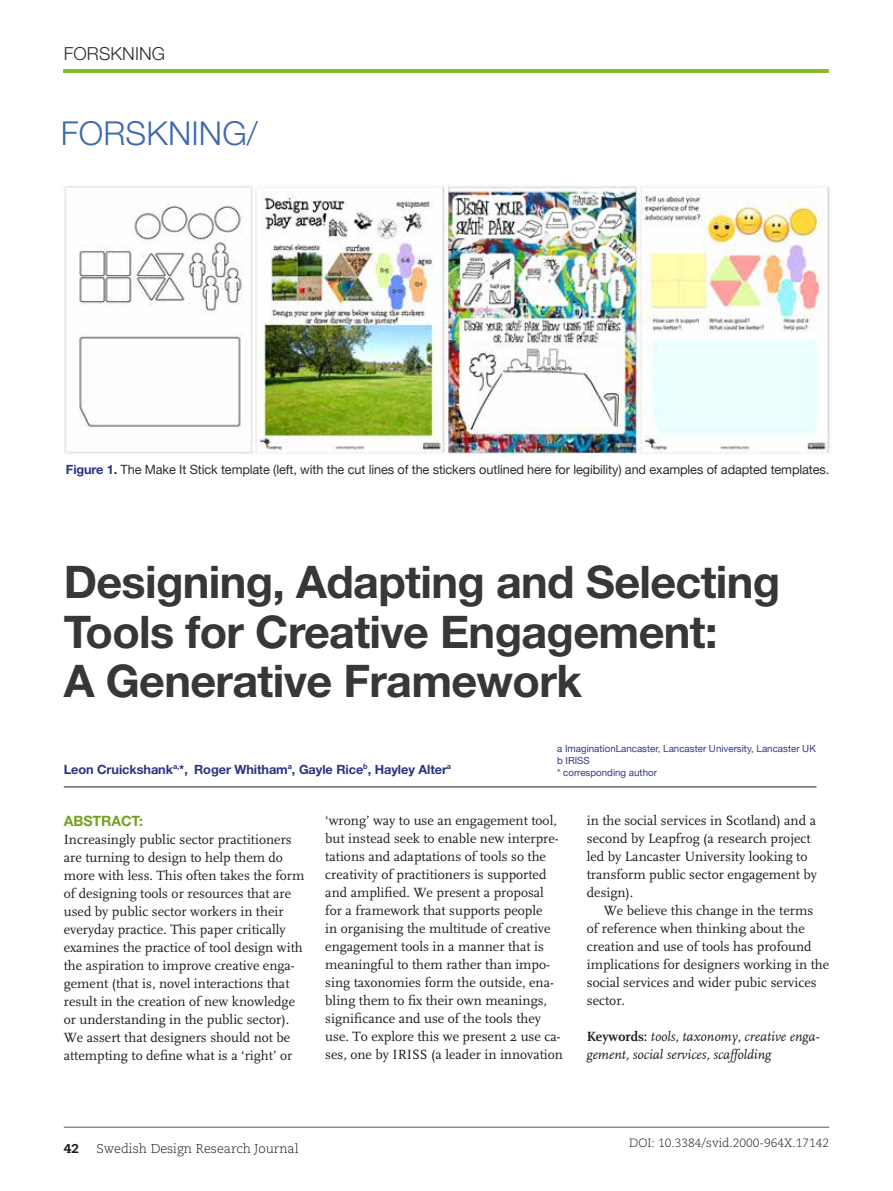
<style>
.page{position:relative;width:893px;height:1191px;background:#fff}
.page>*{position:absolute;margin:0;border:0;box-sizing:border-box;transform-origin:0 0}
.t1{font:700 45px/49.5px "Helvetica Neue";letter-spacing:-.015em;color:#373736}
.t2{font:300 33px "Helvetica Neue";letter-spacing:.005em;color:#3f69ae}
.t3{font:300 18px "Helvetica Neue";letter-spacing:.005em;color:#2e2d2c}
.t4{font:700 14.25px "Helvetica Neue";letter-spacing:-.005em;color:#74a220}
.t5{font:13.95px/18px "FF Scala";color:#1d1d1b}
.t6{font:italic 13.95px/18px "FF Scala";color:#1d1d1b}
.t7{font:12.75px "Helvetica Neue";letter-spacing:-.01em;color:#2e2d2c}
.t8{font:700 12.75px "Helvetica Neue";letter-spacing:-.005em;color:#283583}
.t9{font:300 12.75px "Caecilia";color:#1d1d1b}
.t10{font:800 12.75px "Caecilia";color:#1d1d1b}
.t11{font:300 12px "Caecilia";color:#1d1d1b}
.t12{font:9.75px/12px "Helvetica Neue";color:#343b88}
.s1{font-weight:700;color:#283583}
.s2{font-weight:700;font-style:normal}
</style>
<div class="page">
<hr style="left:64px;top:1126px;width:765px;height:1px;background:#575756">
<img style="left:64px;top:184px;width:766px;height:271px">
<hr style="left:64px;top:69px;width:765px;height:4px;background:#87bd25">
<hr style="left:64px;top:786px;width:752px;height:1px;background:#1d1d1b">
<p class="t3" style="left:64px;top:42px;width:103px">FORSKNING</p>
<h2 class="t2" style="left:61px;top:113px;width:199px">FORSKNING/</h2>
<p class="t7" style="left:66px;top:460px;width:765px"><span class="s1">Figure 1.</span> The Make It Stick template (left, with the cut lines of the stickers outlined here for legibility) and examples of adapted templates.</p>
<h1 class="t1" style="left:64px;top:556px;width:718px">Designing, Adapting and Selecting<br>Tools for Creative Engagement:<br>A Generative Framework</h1>
<p class="t8" style="left:64px;top:761px;width:389px">Leon Cruickshank<sup>a,</sup>*, Roger Whitham<sup>a</sup>, Gayle Rice<sup>b</sup>, Hayley Alter<sup>a</sup></p>
<p class="t12" style="left:557px;top:743px;width:260px">a ImaginationLancaster, Lancaster University, Lancaster UK b IRISS<br>* corresponding author</p>
<p class="t4" style="left:64px;top:812px;width:81px">ABSTRACT:</p>
<p class="t5" style="left:64px;top:830px;width:242px">Increasingly public sector practitioners are turning to design to help them do more with less. This often takes the form of designing tools or resources that are used by public sector workers in their everyday practice. This paper critically examines the practice of tool design with the aspiration to improve creative enga&shy;gement (that is, novel interactions that result in the creation of new knowledge or understanding in the public sector).<br>We assert that designers should not be attempting to define what is a ‘right’ or</p>
<p class="t5" style="left:325px;top:811px;width:239px">‘wrong’ way to use an engagement tool, but instead seek to enable new interpre&shy;tations and adaptations of tools so the creativity of practitioners is supported and amplified. We present a proposal for a framework that supports people<br>in organising the multitude of creative engagement tools in a manner that is meaningful to them rather than impo&shy;sing taxonomies form the outside, ena&shy;bling them to fix their own meanings, significance and use of the tools they use. To explore this we present 2 use ca&shy;ses, one by IRISS (a leader in innovation</p>
<p class="t5" style="left:587px;top:811px;width:232px">in the social services in Scotland) and a second by Leapfrog (a research project led by Lancaster University looking to transform public sector engagement by design).</p>
<p class="t5" style="left:587px;top:901px;width:244px;text-indent:17px">We believe this change in the terms<br>of reference when thinking about the creation and use of tools has profound implications for designers working in the social services and wider pubic services sector.</p>
<p class="t6" style="left:587px;top:1027px;width:234px"><span class="s2">Keywords:</span> tools, taxonomy, creative enga&shy;gement, social services, scaffolding</p>
<p class="t10" style="left:64px;top:1140px;width:17px">42</p>
<p class="t9" style="left:97px;top:1141px;width:204px">Swedish Design Research Journal</p>
<p class="t11" style="left:629px;top:1135px;width:201px">DOI: 10.3384/svid.2000-964X.17142</p>
</div>
